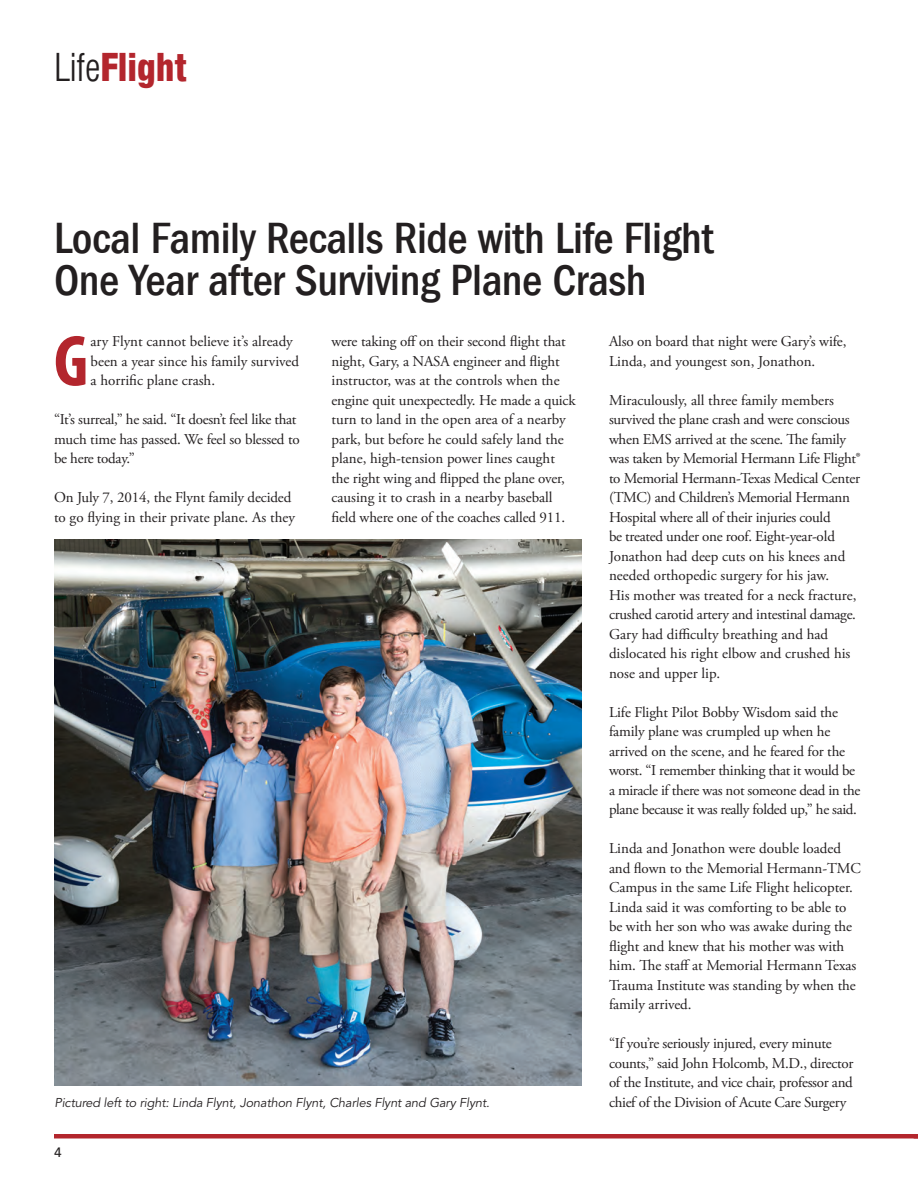
<style>
.page{position:relative;width:918px;height:1188px;background:#fff}
.page>*{position:absolute;margin:0;border:0;box-sizing:border-box;transform-origin:0 0}
.t1{font:700 condensed 72.9px "Myriad Pro";color:#b3262d}
.t2{font:45px/42px "Franklin Got Cd Md ITCTT";letter-spacing:-.01em;color:#231f20}
.t3{font:900 condensed 37.5px "AT Triumvirate";color:#b3262d}
.t4{font:15px/19.5px "Adobe Garamond Pro";letter-spacing:-.01em;color:#231f20}
.t5{font:500 13.5px "Avenir";color:#231f20}
.t6{font:italic 12.75px "Avenir";letter-spacing:-.01em;color:#231f20}
.s1{font-weight:300;color:#231f20}
</style>
<div class="page">
<hr style="left:54px;top:1134px;width:864px;height:4px;background:#b3262d">
<img style="left:54px;top:539px;width:527px;height:546px">
<h3 class="t3" style="left:54px;top:42px;width:135px"><span class="s1">Life</span>Flight</h3>
<h2 class="t2" style="left:54px;top:216px;width:661px">Local Family Recalls Ride with Life Flight<br>One Year after Surviving Plane Crash</h2>
<h1 class="t1" style="left:54px;top:316px;width:36px">G</h1>
<p class="t4" style="left:91px;top:333px;width:210px">ary Flynt cannot believe it’s already been a year since his family survived a horrific plane crash.</p>
<p class="t4" style="left:54px;top:411px;width:247px">“It’s surreal,” he said. “It doesn’t feel like that much time has passed. We feel so blessed to be here today.”</p>
<p class="t4" style="left:54px;top:489px;width:242px">On July 7, 2014, the Flynt family decided to go flying in their private plane. As they</p>
<p class="t4" style="left:332px;top:333px;width:246px">were taking off on their second flight that night, Gary, a NASA engineer and flight instructor, was at the controls when the engine quit unexpectedly. He made a quick turn to land in the open area of a nearby park, but before he could safely land the plane, high-tension power lines caught the right wing and flipped the plane over, causing it to crash in a nearby baseball field where one of the coaches called 911.</p>
<p class="t4" style="left:609px;top:333px;width:239px">Also on board that night were Gary’s wife,<br>Linda, and youngest son, Jonathon.</p>
<p class="t4" style="left:609px;top:391px;width:253px">Miraculously, all three family members survived the plane crash and were conscious when EMS arrived at the scene. The family was taken by Memorial Hermann Life Flight® to Memorial Hermann-Texas Medical Center (TMC) and Children’s Memorial Hermann Hospital where all of their injuries could<br>be treated under one roof. Eight-year-old Jonathon had deep cuts on his knees and needed orthopedic surgery for his jaw.<br>His mother was treated for a neck fracture, crushed carotid artery and intestinal damage.<br>Gary had difficulty breathing and had dislocated his right elbow and crushed his nose and upper lip.</p>
<p class="t4" style="left:609px;top:703px;width:253px">Life Flight Pilot Bobby Wisdom said the family plane was crumpled up when he arrived on the scene, and he feared for the worst. “I remember thinking that it would be a miracle if there was not someone dead in the plane because it was really folded up,” he said.</p>
<p class="t4" style="left:609px;top:840px;width:254px">Linda and Jonathon were double loaded and flown to the Memorial Hermann-TMC Campus in the same Life Flight helicopter.<br>Linda said it was comforting to be able to be with her son who was awake during the flight and knew that his mother was with him. The staff at Memorial Hermann Texas Trauma Institute was standing by when the family arrived.</p>
<p class="t4" style="left:609px;top:1035px;width:246px">“If you’re seriously injured, every minute counts,” said John Holcomb, M.D., director of the Institute, and vice chair, professor and chief of the Division of Acute Care Surgery</p>
<p class="t6" style="left:55px;top:1095px;width:437px">Pictured left to right: Linda Flynt, Jonathon Flynt, Charles Flynt and Gary Flynt.</p>
<p class="t5" style="left:54px;top:1145px;width:9px">4</p>
</div>
